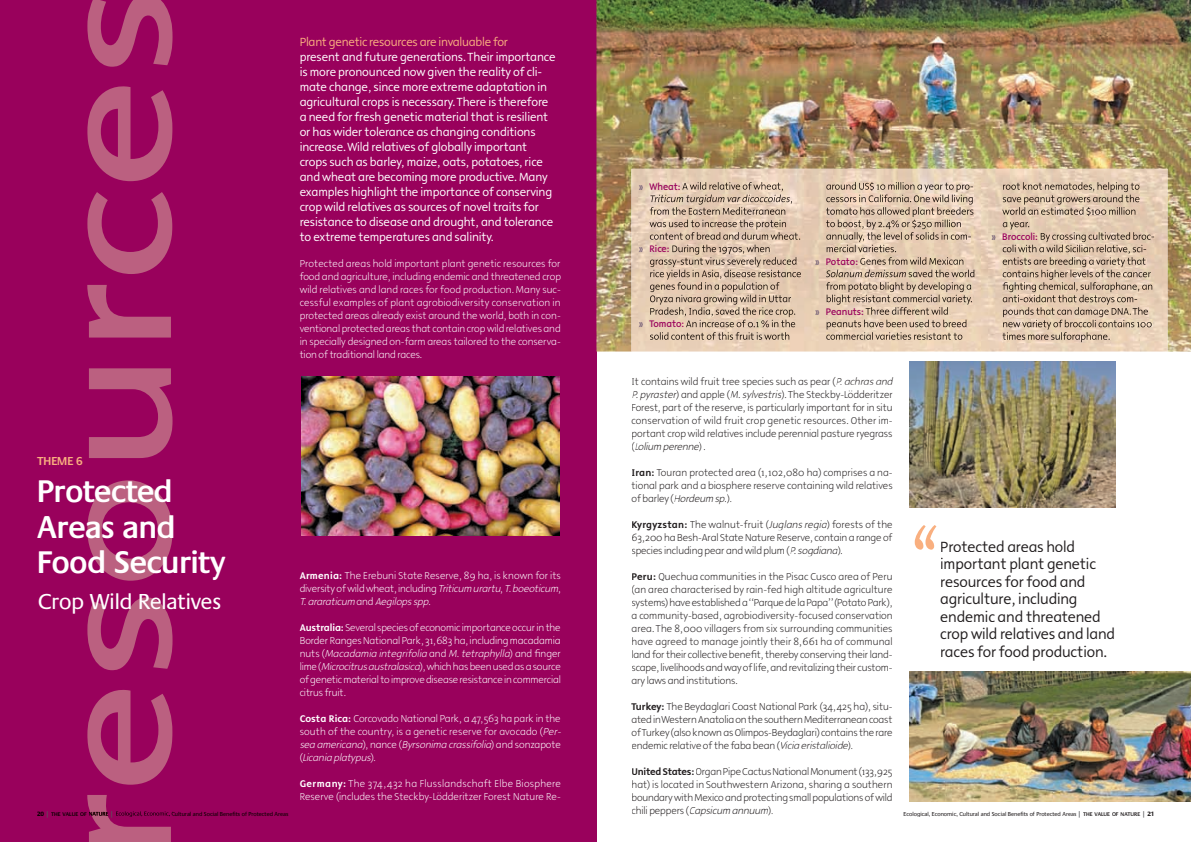
<style>
.page{position:relative;width:1191px;height:842px;background:#fff}
.page>*{position:absolute;margin:0;border:0;box-sizing:border-box;transform-origin:0 0}
.t1{font:161.1px "Malcom";color:#bb6080;scale:1.29 1}
.t2{font:300 90.3px "Malcom";color:#f9af7f}
.t3{font:600 32.5px/35.5px "Praxis";color:#fff}
.t4{font:22.5px "Praxis";color:#fff}
.t5{font:300 15px/17.5px "Malcom";letter-spacing:-.005em;color:#231f20}
.t6{font:300 12px/15px "Malcom";letter-spacing:-.005em;color:#fff}
.t7{font:600 12px "Praxis";color:#f9af7f}
.t8{font:300 10px/13px "Malcom";color:#231f20;text-align:justify}
.t9{font:300 10px/13px "Malcom";color:#fff;text-align:justify}
.t10{font:9.8px "Malcom";letter-spacing:-.005em;color:#99015c}
.t11{font:500 9.8px "Cafe Retro";color:#756078}
.t12{font:6px "Praxis";color:#231f20}
.t13{font:6px "Praxis";color:#0a0000}
.t14{font:600 5.6px "Praxis";color:#0a0000}
.s1{font-weight:700;font-size:6.5px}
.s2{font-weight:700;font-size:6.5px;color:#57585a}
.s3{color:#f9af7f}
.s4{font-weight:500}
.s5{font-style:italic}
.s6{font-weight:600;font-size:5.6px}
</style>
<div class="page">
<div style="left:0;top:0;width:596px;height:842px;background:#99015c"></div>
<img style="left:596px;top:0;width:595px;height:351px">
<img style="left:301px;top:376px;width:258px;height:160px">
<img style="left:909px;top:361px;width:206px;height:146px">
<img style="left:631px;top:169px;width:536px;height:182px">
<img style="left:682px;top:182px;width:101px;height:9px">
<img style="left:650px;top:195px;width:140px;height:10px">
<img style="left:650px;top:207px;width:136px;height:8px">
<img style="left:649px;top:220px;width:137px;height:10px">
<img style="left:650px;top:232px;width:150px;height:8px">
<img style="left:670px;top:245px;width:100px;height:10px">
<img style="left:650px;top:257px;width:147px;height:10px">
<img style="left:650px;top:270px;width:151px;height:10px">
<img style="left:650px;top:282px;width:129px;height:10px">
<img style="left:650px;top:295px;width:141px;height:10px">
<img style="left:650px;top:307px;width:145px;height:10px">
<img style="left:686px;top:320px;width:109px;height:7px">
<img style="left:650px;top:332px;width:140px;height:8px">
<img style="left:826px;top:182px;width:147px;height:10px">
<img style="left:826px;top:195px;width:147px;height:10px">
<img style="left:826px;top:207px;width:148px;height:10px">
<img style="left:826px;top:220px;width:135px;height:10px">
<img style="left:826px;top:232px;width:145px;height:10px">
<img style="left:826px;top:245px;width:70px;height:7px">
<img style="left:860px;top:257px;width:104px;height:8px">
<img style="left:826px;top:270px;width:80px;height:7px">
<img style="left:906px;top:270px;width:69px;height:7px">
<img style="left:826px;top:282px;width:145px;height:10px">
<img style="left:826px;top:295px;width:146px;height:10px">
<img style="left:864px;top:307px;width:86px;height:8px">
<img style="left:826px;top:320px;width:141px;height:10px">
<img style="left:826px;top:332px;width:136px;height:8px">
<img style="left:1003px;top:182px;width:136px;height:10px">
<img style="left:1002px;top:195px;width:138px;height:10px">
<img style="left:1002px;top:207px;width:135px;height:9px">
<img style="left:1002px;top:222px;width:27px;height:8px">
<img style="left:1038px;top:232px;width:116px;height:10px">
<img style="left:1002px;top:245px;width:144px;height:9px">
<img style="left:1002px;top:257px;width:144px;height:10px">
<img style="left:1002px;top:270px;width:148px;height:10px">
<img style="left:1002px;top:282px;width:150px;height:10px">
<img style="left:1002px;top:295px;width:135px;height:10px">
<img style="left:1003px;top:307px;width:145px;height:10px">
<img style="left:1003px;top:320px;width:149px;height:10px">
<img style="left:1002px;top:332px;width:107px;height:10px">
<img style="left:909px;top:671px;width:282px;height:131px">
<svg style="left:89px;top:812px;width:19px;height:4px"></svg>
<svg style="left:116px;top:811px;width:57px;height:6px"></svg>
<p class="t1" style="left:14px;top:863px;width:682px;rotate:-90deg">resources</p>
<p class="t7" style="left:37px;top:454px;width:47px">THEME 6</p>
<p class="t3" style="left:37px;top:474px;width:190px">Protected<br>Areas and<br>Food Security</p>
<p class="t4" style="left:38px;top:589px;width:184px">Crop Wild Relatives</p>
<p class="t14" style="left:37px;top:811px;width:51px"><span class="s1">20</span> <span class="s2">|</span> THE VALUE OF</p>
<p class="t13" style="left:110px;top:810px;width:180px"><span class="s2">|</span> Ecological, Economic, Cultural and Social Benefits of Protected Areas</p>
<p class="t6" style="left:300px;top:34px;width:257px"><span class="s3">Plant genetic resources are invaluable for<br></span>present and future generations. Their importance is more pronounced now given the reality of cli&shy;mate change, since more extreme adaptation in agricultural crops is necessary. There is therefore a need for fresh genetic material that is resilient or has wider tolerance as changing conditions increase. Wild relatives of globally important crops such as barley, maize, oats, potatoes, rice and wheat are becoming more productive. Many examples highlight the importance of conserving crop wild relatives as sources of novel traits for resistance to disease and drought, and tolerance to extreme temperatures and salinity.</p>
<p class="t9" style="left:300px;top:257px;width:263px">Protected areas hold important plant genetic resources for food and agriculture, including endemic and threatened crop wild relatives and land races for food production. Many suc&shy;cessful examples of plant agrobiodiversity conservation in protected areas already exist around the world, both in con&shy;ventional protected areas that contain crop wild relatives and in specially designed on-farm areas tailored to the conserva&shy;tion of traditional land races.</p>
<p class="t9" style="left:300px;top:569px;width:263px"><span class="s4">Armenia:</span> The Erebuni State Reserve, 89 ha, is known for its diversity of wild wheat, including <span class="s5">Triticum urartu</span>, <span class="s5">T.boeoticum</span>, <span class="s5">T.araraticum</span> a n d <span class="s5">Aegilopsspp</span>.</p>
<p class="t9" style="left:300px;top:621px;width:263px"><span class="s4">Australia:</span> Several species of economic importance occur in the Border Ranges National Park, 31,683 ha, including macadamia n u t s ( <span class="s5">Macadamia integrifolia</span> a n d <span class="s5">M.tetraphylla</span>) a n d fi n g e r lime (<span class="s5">Microcitrusaustralasica</span>), which has been used as a source of genetic material to improve disease resistance in commercial citrus fruit.</p>
<p class="t9" style="left:300px;top:712px;width:265px;text-align:left"><span class="s4">Costa Rica:</span> Corcovado National Park, a 47,563 ha park in the south of the country, is a genetic reserve for avocado (<span class="s5">Per&shy;sea americana</span>) , n a n c e ( <span class="s5">Byrsonima crassifolia</span>) a n d s o n z a p o t e ( <span class="s5">Licania platypus</span>) .</p>
<p class="t9" style="left:300px;top:777px;width:263px"><span class="s4">Germany:</span> The 374,432 ha Flusslandschaft Elbe Biosphere<br>Reserve (includes the Steckby-Lödderitzer Forest Nature Re-</p>
<p class="t10" style="left:649px;top:180px;width:33px">Wheat:</p>
<p class="t11" style="left:638px;top:181px;width:6px">»</p>
<p class="t10" style="left:649px;top:243px;width:22px">Rice:</p>
<p class="t11" style="left:638px;top:243px;width:6px">»</p>
<p class="t10" style="left:649px;top:318px;width:36px">Tomato:</p>
<p class="t11" style="left:638px;top:318px;width:6px">»</p>
<p class="t10" style="left:826px;top:255px;width:34px">Potato:</p>
<p class="t11" style="left:815px;top:256px;width:6px">»</p>
<p class="t10" style="left:826px;top:305px;width:40px">Peanuts:</p>
<p class="t11" style="left:815px;top:306px;width:6px">»</p>
<p class="t10" style="left:1002px;top:230px;width:37px">Broccoli:</p>
<p class="t11" style="left:991px;top:231px;width:6px">»</p>
<p class="t8" style="left:631px;top:375px;width:265px;text-align:left">It contains wild fruit tree species such as pear (<span class="s5">P.achrasand P.pyraster</span>) and apple (<span class="s5">M.sylvestris</span>). The Steckby-Lödderitzer Forest, part of the reserve, is particularly important for in situ conservation of wild fruit crop genetic resources. Other im&shy;portant crop wild relatives include perennial pasture ryegrass ( <span class="s5">Lolium perenne</span>) .</p>
<p class="t8" style="left:631px;top:466px;width:263px"><span class="s4">Iran:</span> Touran protected area (1,102,080 ha) comprises a na&shy;tional park and a biosphere reserve containing wild relatives of ba r l ey (<span class="s5">Hordeum sp.</span>) .</p>
<p class="t8" style="left:631px;top:518px;width:262px"><span class="s4">Kyrgyzstan:</span> The walnut-fruit (<span class="s5">Juglansregia</span>) forests of the 63,200 ha Besh-Aral State Nature Reserve, contain a range of species including pear and wild plum (<span class="s5">P.sogdiana</span>).</p>
<p class="t8" style="left:631px;top:570px;width:263px"><span class="s4">Peru:</span> Quechua communities in the Pisac Cusco area of Peru (an area characterised by rain-fed high altitude agriculture systems) have established a “Parque de la Papa” (Potato Park), a community-based, agrobiodiversity-focused conservation area. The 8,000 villagers from six surrounding communities have agreed to manage jointly their 8,661 ha of communal land for their collective benefit, thereby conserving their land&shy;scape, livelihoods and way of life, and revitalizing their custom&shy;ary laws and institutions.</p>
<p class="t8" style="left:631px;top:700px;width:262px"><span class="s4">Turkey:</span> The Beydaglari Coast National Park (34,425 ha), situ&shy;ated in Western Anatolia on the southern Mediterranean coast of Turkey (also known as Olimpos-Beydaglari) contains the rare endemic relative of the faba bean (<span class="s5">Vicia eristalioide</span>).</p>
<p class="t8" style="left:631px;top:765px;width:262px"><span class="s4">United States:</span> Organ Pipe Cactus National Monument (133,925 hat) is located in Southwestern Arizona, sharing a southern boundary with Mexico and protecting small populations of wild c h i l i pe p pe rs (<span class="s5">Capsicum annuum</span>) .</p>
<p class="t2" style="left:905px;top:506px;width:36px">‘‘</p>
<p class="t5" style="left:940px;top:538px;width:176px">Protected areas hold important plant genetic resources for food and agriculture, including endemic and threatened crop wild relatives and land races for food production.</p>
<p class="t12" style="left:903px;top:810px;width:252px">Ecological, Economic, Cultural and Social Benefits of Protected Areas <span class="s2">|</span> <span class="s6">THE VALUE OF NATURE</span> <span class="s2">|</span> <span class="s1">21</span></p>
</div>
